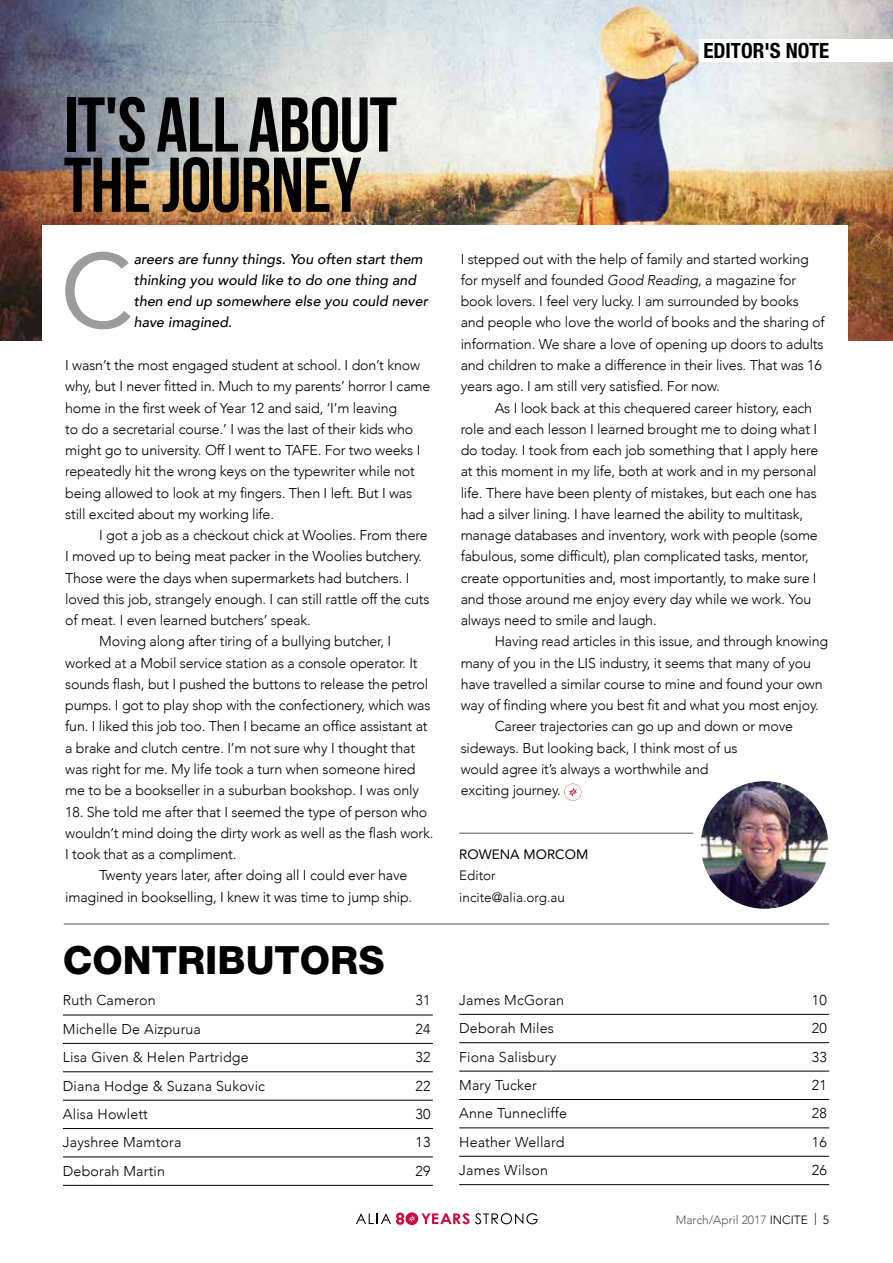
<style>
.page{position:relative;width:893px;height:1263px;background:#fff}
.page>*{position:absolute;margin:0;border:0;box-sizing:border-box;transform-origin:0 0}
.t1{font:104.4px "Avenir";color:#9c9c9d}
.t2{font:700 77.4px/60.3px "Bebas Neue";letter-spacing:-.01em;color:#000}
.t3{font:800 39px "Helvetica Neue LT Std";color:#000}
.t4{font:700 condensed 21px "Helvetica Neue LT Std";color:#000}
.t5{font:300 14.25px/21.3px "Avenir";letter-spacing:-.01em;color:#000}
.t6{font:300 14.25px "Avenir";letter-spacing:.01em;color:#000}
.t7{font:italic 500 14.25px/21.3px "Avenir";color:#000}
.t8{font:300 13.5px/21.3px "Avenir";color:#000}
.t9{font:13.5px "Avenir";color:#000}
.t10{font:300 12px "Avenir";color:#565655}
.s1{font-style:italic}
.s2{color:#000}
</style>
<div class="page">
<img style="left:0;top:0;width:893px;height:341px">
<div style="left:699px;top:40px;width:194px;height:22px;background:#fff"></div>
<div style="left:43px;top:225px;width:805px;height:166px;background:#fff"></div>
<hr style="left:64px;top:924px;width:765px;height:1px;background:#565655">
<hr style="left:459px;top:833px;width:234px;height:1px;background:#565655">
<img style="left:701px;top:781px;width:127px;height:128px;border-radius:64px">
<hr style="left:63px;top:1015px;width:370px;height:1px;background:#000">
<hr style="left:63px;top:1043px;width:370px;height:1px;background:#000">
<hr style="left:63px;top:1071px;width:370px;height:1px;background:#000">
<hr style="left:63px;top:1100px;width:370px;height:1px;background:#000">
<hr style="left:63px;top:1128px;width:370px;height:1px;background:#000">
<hr style="left:63px;top:1157px;width:370px;height:1px;background:#000">
<hr style="left:63px;top:1185px;width:370px;height:1px;background:#000">
<hr style="left:459px;top:1014px;width:370px;height:1px;background:#000">
<hr style="left:459px;top:1042px;width:370px;height:1px;background:#000">
<hr style="left:459px;top:1071px;width:370px;height:1px;background:#000">
<hr style="left:459px;top:1099px;width:370px;height:1px;background:#000">
<hr style="left:459px;top:1127px;width:370px;height:1px;background:#000">
<hr style="left:459px;top:1156px;width:370px;height:1px;background:#000">
<hr style="left:459px;top:1184px;width:370px;height:1px;background:#000">
<svg style="left:564px;top:784px;width:17px;height:17px"></svg>
<svg style="left:421px;top:1213px;width:117px;height:11px"></svg>
<svg style="left:405px;top:1212px;width:13px;height:13px"></svg>
<svg style="left:356px;top:1213px;width:59px;height:12px"></svg>
<h2 class="t2" style="left:64px;top:94px;width:335px">IT'S ALL ABOUT<br>THE JOURNEY</h2>
<h1 class="t1" style="left:60px;top:207px;width:75px">C</h1>
<p class="t7" style="left:134px;top:248px;width:296px">areers are funny things. You often start them thinking you would like to do one thing and then end up somewhere else you could never have imagined.</p>
<p class="t5" style="left:65px;top:354px;width:367px">I wasn’t the most engaged student at school. I don’t know why, but I never fitted in. Much to my parents’ horror I came home in the first week of Year 12 and said, ‘I’m leaving<br>to do a secretarial course.’ I was the last of their kids who might go to university. Off I went to TAFE. For two weeks I repeatedly hit the wrong keys on the typewriter while not being allowed to look at my fingers. Then I left. But I was still excited about my working life.</p>
<p class="t5" style="left:99px;top:524px;width:330px">I got a job as a checkout chick at Woolies. From there</p>
<p class="t5" style="left:65px;top:546px;width:359px">I moved up to being meat packer in the Woolies butchery.</p>
<p class="t5" style="left:65px;top:567px;width:346px">Those were the days when supermarkets had butchers. I</p>
<p class="t5" style="left:65px;top:588px;width:366px">loved this job, strangely enough. I can still rattle off the cuts</p>
<p class="t5" style="left:65px;top:610px;width:247px">of meat. I even learned butchers’ speak.</p>
<p class="t5" style="left:99px;top:631px;width:294px">Moving along after tiring of a bullying butcher, I</p>
<p class="t5" style="left:65px;top:652px;width:354px">worked at a Mobil service station as a console operator. It</p>
<p class="t5" style="left:65px;top:673px;width:365px">sounds flash, but I pushed the buttons to release the petrol</p>
<p class="t5" style="left:65px;top:695px;width:367px">pumps. I got to play shop with the confectionery, which was</p>
<p class="t5" style="left:65px;top:716px;width:364px">fun. I liked this job too. Then I became an office assistant at</p>
<p class="t5" style="left:65px;top:737px;width:351px">a brake and clutch centre. I’m not sure why I thought that</p>
<p class="t5" style="left:65px;top:758px;width:352px">was right for me. My life took a turn when someone hired</p>
<p class="t5" style="left:65px;top:780px;width:355px">me to be a bookseller in a suburban bookshop. I was only</p>
<p class="t5" style="left:65px;top:801px;width:364px">18. She told me after that I seemed the type of person who</p>
<p class="t5" style="left:65px;top:822px;width:370px">wouldn’t mind doing the dirty work as well as the flash work.</p>
<p class="t5" style="left:65px;top:843px;width:173px">I took that as a compliment.</p>
<p class="t5" style="left:99px;top:865px;width:310px">Twenty years later, after doing all I could ever have</p>
<p class="t5" style="left:65px;top:886px;width:349px">imagined in bookselling, I knew it was time to jump ship.</p>
<h3 class="t3" style="left:63px;top:937px;width:323px">CONTRIBUTORS</h3>
<p class="t6" style="left:63px;top:992px;width:94px">Ruth Cameron</p>
<p class="t5" style="left:415px;top:990px;width:16px">31</p>
<p class="t6" style="left:63px;top:1020px;width:140px">Michelle De Aizpurua</p>
<p class="t5" style="left:415px;top:1018px;width:16px">24</p>
<p class="t6" style="left:63px;top:1049px;width:187px">Lisa Given &amp; Helen Partridge</p>
<p class="t5" style="left:415px;top:1047px;width:16px">32</p>
<p class="t6" style="left:63px;top:1077px;width:204px">Diana Hodge &amp; Suzana Sukovic</p>
<p class="t5" style="left:415px;top:1075px;width:16px">22</p>
<p class="t6" style="left:63px;top:1106px;width:87px">Alisa Howlett</p>
<p class="t5" style="left:415px;top:1103px;width:16px">30</p>
<p class="t6" style="left:63px;top:1134px;width:120px">Jayshree Mamtora</p>
<p class="t5" style="left:415px;top:1132px;width:16px">13</p>
<p class="t6" style="left:63px;top:1162px;width:104px">Deborah Martin</p>
<p class="t5" style="left:415px;top:1160px;width:16px">29</p>
<h3 class="t4" style="left:703px;top:38px;width:127px">EDITOR'S NOTE</h3>
<p class="t5" style="left:461px;top:248px;width:365px">I stepped out with the help of family and started working for myself and founded <span class="s1">Good Reading</span>, a magazine for book lovers. I feel very lucky. I am surrounded by books and people who love the world of books and the sharing of information. We share a love of opening up doors to adults and children to make a difference in their lives. That was 16 years ago. I am still very satisfied. For now.</p>
<p class="t5" style="left:461px;top:397px;width:359px;text-indent:34px">As I look back at this chequered career history, each role and each lesson I learned brought me to doing what I do today. I took from each job something that I apply here at this moment in my life, both at work and in my personal life. There have been plenty of mistakes, but each one has had a silver lining. I have learned the ability to multitask, manage databases and inventory, work with people (some fabulous, some difficult), plan complicated tasks, mentor, create opportunities and, most importantly, to make sure I and those around me enjoy every day while we work. You always need to smile and laugh.</p>
<p class="t5" style="left:495px;top:631px;width:335px">Having read articles in this issue, and through knowing</p>
<p class="t5" style="left:461px;top:652px;width:352px">many of you in the LIS industry, it seems that many of you</p>
<p class="t5" style="left:461px;top:673px;width:364px">have travelled a similar course to mine and found your own</p>
<p class="t5" style="left:461px;top:695px;width:360px">way of finding where you best fit and what you most enjoy.</p>
<p class="t5" style="left:495px;top:716px;width:300px">Career trajectories can go up and down or move</p>
<p class="t5" style="left:461px;top:737px;width:278px">sideways. But looking back, I think most of us</p>
<p class="t5" style="left:461px;top:758px;width:249px">would agree it’s always a worthwhile and</p>
<p class="t5" style="left:461px;top:780px;width:102px">exciting journey.</p>
<p class="t9" style="left:459px;top:843px;width:131px">ROWENA MORCOM</p>
<p class="t8" style="left:459px;top:865px;width:107px">Editor incite@alia.org.au</p>
<p class="t6" style="left:459px;top:991px;width:106px">James McGoran</p>
<p class="t5" style="left:812px;top:989px;width:16px">10</p>
<p class="t6" style="left:459px;top:1020px;width:96px">Deborah Miles</p>
<p class="t5" style="left:812px;top:1017px;width:16px">20</p>
<p class="t6" style="left:459px;top:1048px;width:99px">Fiona Salisbury</p>
<p class="t5" style="left:812px;top:1046px;width:16px">33</p>
<p class="t6" style="left:459px;top:1076px;width:79px">Mary Tucker</p>
<p class="t5" style="left:812px;top:1074px;width:16px">21</p>
<p class="t6" style="left:459px;top:1105px;width:109px">Anne Tunnecliffe</p>
<p class="t5" style="left:812px;top:1103px;width:16px">28</p>
<p class="t6" style="left:459px;top:1133px;width:107px">Heather Wellard</p>
<p class="t5" style="left:812px;top:1131px;width:16px">16</p>
<p class="t6" style="left:459px;top:1162px;width:90px">James Wilson</p>
<p class="t5" style="left:812px;top:1159px;width:16px">26</p>
<p class="t10" style="left:676px;top:1213px;width:155px">March/April 2017 <span class="s2">INCITE | 5</span></p>
</div>
